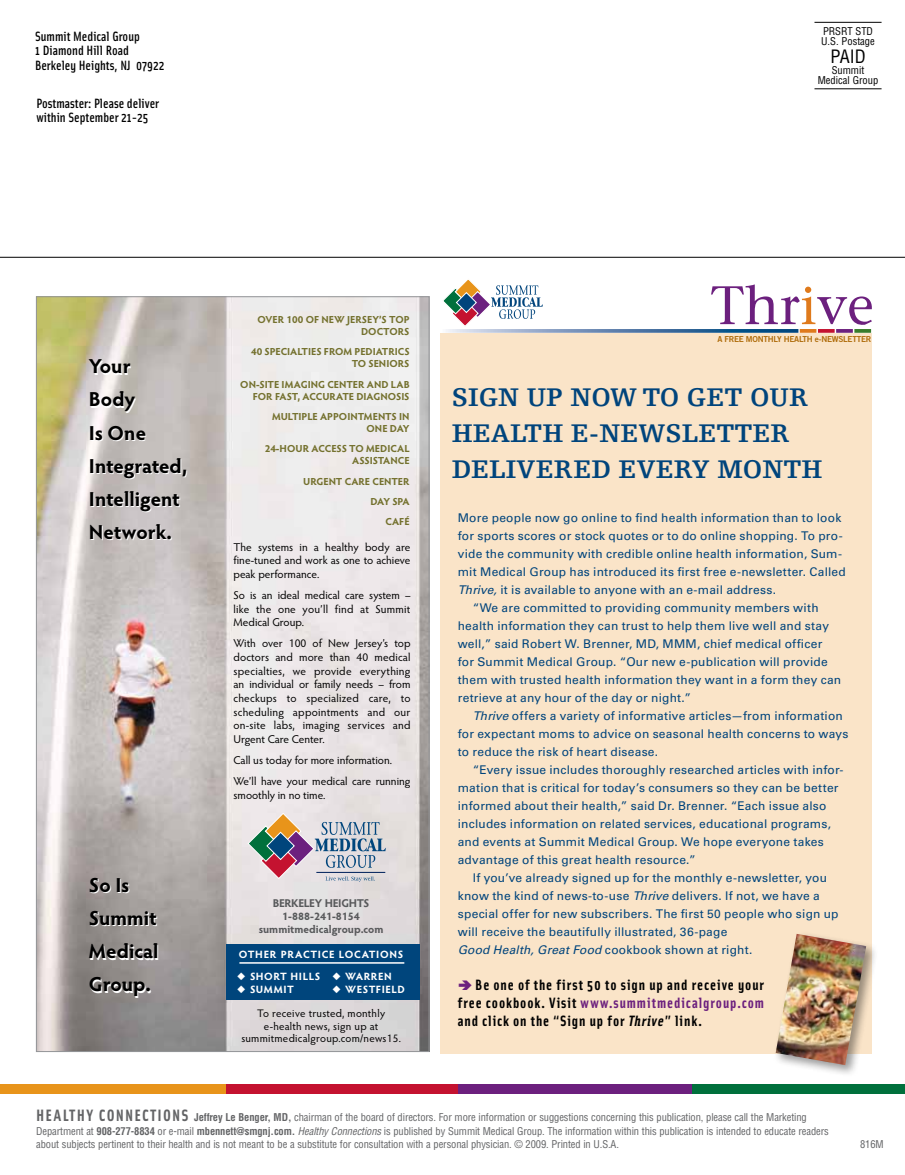
<style>
.page{position:relative;width:905px;height:1175px;background:#fff}
.page>*{position:absolute;margin:0;border:0;box-sizing:border-box;transform-origin:0 0}
.t1{font:500 54px "Stone Serif Std";color:#6c207e}
.t2{font:700 27px/36px "Egyptienne FLT Std";color:#00447c}
.t3{font:700 20.25px/33.2px "Hypatia Sans Pro";color:#000}
.t4{font:condensed 18px "Helvetica LT Std";color:#000}
.t5{font:700 16.5px "Solex OT";letter-spacing:.07em;color:#636466}
.t6{font:700 15px/18px "Solex OT";letter-spacing:.06em;color:#000;text-align:justify}
.t7{font:500 13.5px/14.2px "Solex OT";color:#000}
.t8{font:12px "Univers LT Std";letter-spacing:.015em;color:#00447c}
.t9{font:11.4px/13.6px "Hypatia Sans Pro";color:#000;text-align:justify}
.t10{font:700 11.4px "Hypatia Sans Pro";letter-spacing:-.035em;color:#58595b}
.t11{font:10.95px/12.5px "Hypatia Sans Pro";letter-spacing:.025em;color:#000;text-align:center}
.t12{font:700 10.95px/13.2px "Hypatia Sans Pro";color:#58595b;text-align:center}
.t13{font:700 10.65px "Hypatia Sans Pro";letter-spacing:.05em;color:#fff}
.t14{font:condensed 10.5px/13.5px "Helvetica LT Std";letter-spacing:-.01em;color:#636466}
.t15{font:condensed 10.5px/10.5px "Helvetica LT Std";color:#000}
.t16{font:700 10.2px/12.1px "Hypatia Sans Pro";letter-spacing:-.005em;color:#74712e;text-align:right}
.t17{font:8.25px "Trade Gothic LT Std Bd 2";letter-spacing:-.03em;color:#b06e0e}
.s1{color:#df7a1c}
.s2{font-style:italic}
.s3{color:#6c207e}
.s4{font-weight:700}
</style>
<div class="page">
<div style="left:440px;top:333px;width:431px;height:720px;background:#fae4c8"></div>
<hr style="left:814px;top:22px;width:67px;height:1px;background:#000">
<hr style="left:814px;top:89px;width:67px;height:1px;background:#000">
<hr style="left:0;top:257px;width:904px;height:1px;background:#000">
<div style="left:679px;top:1084px;width:225px;height:10px;background:#00703c"></div>
<div style="left:452px;top:1084px;width:240px;height:10px;background:#6c207e"></div>
<div style="left:218px;top:1084px;width:240px;height:10px;background:#c41230"></div>
<div style="left:0;top:1084px;width:226px;height:10px;background:#e8941a"></div>
<svg style="left:443px;top:279px;width:100px;height:47px"></svg>
<svg style="left:38px;top:298px;width:389px;height:752px;background:#c9c6c5"></svg>
<div style="left:772px;top:930px;width:105px;height:146px;background:#000;opacity:.4"></div>
<img style="left:775px;top:933px;width:91px;height:132px">
<svg style="left:446px;top:329px;width:352px;height:4px"></svg>
<svg style="left:799px;top:329px;width:17px;height:4px"></svg>
<svg style="left:818px;top:329px;width:16px;height:4px"></svg>
<svg style="left:836px;top:329px;width:16px;height:4px"></svg>
<svg style="left:854px;top:329px;width:17px;height:4px"></svg>
<p class="t7" style="left:35px;top:29px;width:131px">Summit Medical Group<br>1 Diamond Hill Road<br>Berkeley H eights, NJ 07922</p>
<p class="t7" style="left:37px;top:96px;width:124px">Postmaster: Please deliver within September 21-25</p>
<p class="t15" style="left:821px;top:25px;width:55px">PRSRT STD<br>U.S. Postage</p>
<h3 class="t4" style="left:830px;top:45px;width:37px">PAID</h3>
<p class="t15" style="left:817px;top:64px;width:62px;text-align:center">Summit<br>Medical Group</p>
<h3 class="t3" style="left:89px;top:349px;width:100px">Your<br>Body<br>Is One<br>Integrated,<br>Intelligent<br>Network.</h3>
<h3 class="t3" style="left:89px;top:867px;width:71px">So Is<br>Summit<br>Medical<br>Group.</h3>
<p class="t16" style="left:257px;top:313px;width:154px">OVER 100 OF NEW JERSEY’S TOP<br>DOCTORS</p>
<p class="t16" style="left:251px;top:345px;width:160px">40 SPECIALTIES FROM PEDIATRICS<br>TO SENIORS</p>
<p class="t16" style="left:240px;top:377px;width:171px">ON-SITE IMAGING CENTER AND LAB<br>FOR FAST, ACCURATE DIAGNOSIS</p>
<p class="t16" style="left:272px;top:410px;width:139px">MULTIPLE APPOINTMENTS IN<br>ONE DAY</p>
<p class="t16" style="left:265px;top:442px;width:146px">24-HOUR ACCESS TO MEDICAL<br>ASSISTANCE</p>
<p class="t16" style="left:303px;top:470px;width:108px;line-height:20.2px">URGENT CARE CENTER<br>DAY SPA<br>CAFÉ</p>
<p class="t9" style="left:233px;top:539px;width:178px">The systems in a healthy body are fine-tuned and work as one to achieve peak performance.</p>
<p class="t9" style="left:233px;top:588px;width:178px">So is an ideal medical care system – like the one you’ll find at Summit Medical Group.</p>
<p class="t9" style="left:233px;top:636px;width:178px">With over 100 of New Jersey’s top doctors and more than 40 medical specialties, we provide everything an individual or family needs – from checkups to specialized care, to scheduling appointments and our on-site labs, imaging services and Urgent Care Center.</p>
<p class="t9" style="left:233px;top:749px;width:178px;line-height:21.1px">Call us today for more information.<br>We’ll have your medical care running</p>
<p class="t9" style="left:233px;top:787px;width:94px">smoothly in no time.</p>
<p class="t10" style="left:273px;top:894px;width:98px">BERKELEY HEIGHTS</p>
<p class="t12" style="left:259px;top:908px;width:126px">1-888-241-8154 summitmedicalgroup.com</p>
<p class="t13" style="left:239px;top:946px;width:166px">OTHER PRACTICE LOCATIONS</p>
<p class="t13" style="left:237px;top:968px;width:156px">◆ SHORT HILLS ◆ WARREN</p>
<p class="t13" style="left:237px;top:982px;width:58px">◆ SUMMIT</p>
<p class="t13" style="left:332px;top:982px;width:74px">◆ WESTFIELD</p>
<p class="t11" style="left:241px;top:1007px;width:161px">To receive trusted, monthly e-health news, sign up at summitmedicalgroup.com/news15.</p>
<h1 class="t1" style="left:711px;top:273px;width:164px">Thr<span class="s1">i</span>ve</h1>
<p class="t17" style="left:717px;top:334px;width:155px">A FREE MONTHLY HEALTH e-NEWSLETTER</p>
<h2 class="t2" style="left:452px;top:379px;width:356px">SIGN UP NOW TO GET OUR<br>HEALTH E-NEWSLETTER<br>DELIVERE</h2>
<h2 class="t2" style="left:591px;top:451px;width:232px">D EVERY MONTH</h2>
<p class="t8" style="left:458px;top:511px;width:385px">More people now go online to find health information than to look</p>
<p class="t8" style="left:458px;top:529px;width:386px">for sports scores or stock quotes or to do online shopping. To pro-</p>
<p class="t8" style="left:458px;top:547px;width:386px">vide the community with credible online health information, Sum-</p>
<p class="t8" style="left:458px;top:565px;width:389px">mit Medical Group has introduced its first free e-newsletter. Called</p>
<p class="t8" style="left:458px;top:583px;width:320px"><span class="s2">Thrive,</span> it is available to anyone with an e-mail address.</p>
<p class="t8" style="left:472px;top:601px;width:347px">“We are committed to providing community members with</p>
<p class="t8" style="left:458px;top:619px;width:373px">health information they can trust to help them live well and stay</p>
<p class="t8" style="left:458px;top:637px;width:366px">well,” said Robert W. Brenner, MD, MMM, chief medical officer</p>
<p class="t8" style="left:458px;top:655px;width:371px">for Summit Medical Group. “Our new e-publication will provide</p>
<p class="t8" style="left:458px;top:673px;width:385px">them with trusted health information they want in a form they can</p>
<p class="t8" style="left:458px;top:691px;width:235px">retrieve at any hour of the day or night.”</p>
<p class="t8" style="left:472px;top:709px;width:371px"><span class="s2">Thrive</span> offers a variety of informative articles—from information</p>
<p class="t8" style="left:458px;top:727px;width:392px">for expectant moms to advice on seasonal health concerns to ways</p>
<p class="t8" style="left:458px;top:745px;width:202px">to reduce the risk of heart disease.</p>
<p class="t8" style="left:472px;top:763px;width:372px">“Every issue includes thoroughly researched articles with infor-</p>
<p class="t8" style="left:458px;top:781px;width:382px">mation that is critical for today’s consumers so they can be better</p>
<p class="t8" style="left:458px;top:799px;width:370px">informed about their health,” said Dr. Brenner. “Each issue also</p>
<p class="t8" style="left:458px;top:817px;width:375px">includes information on related services, educational programs,</p>
<p class="t8" style="left:458px;top:835px;width:367px">and events at Summit Medical Group. We hope everyone takes</p>
<p class="t8" style="left:458px;top:853px;width:239px">advantage of this great health resource.”</p>
<p class="t8" style="left:472px;top:871px;width:356px">If you’ve already signed up for the monthly e-newsletter, you</p>
<p class="t8" style="left:458px;top:889px;width:364px">know the kind of news-to-use <span class="s2">Thrive</span> delivers. If not, we have a</p>
<p class="t8" style="left:458px;top:907px;width:382px">special offer for new subscribers. The first 50 people who sign up</p>
<p class="t8" style="left:458px;top:925px;width:271px">will receive the beautifully illustrated, 36-page</p>
<p class="t8" style="left:458px;top:943px;width:296px"><span class="s2">Good Health, Great Food</span> cookbook shown at right.</p>
<p class="t6" style="left:457px;top:975px;width:308px;text-indent:18px">Be one of the first 50 to sign up and receive your free cookbook. Visit <span class="s3">www.summitmedicalgroup.com </span>and click on the “Sign up for <span class="s2">Thrive</span>” link.</p>
<h3 class="t5" style="left:36px;top:1104px;width:43px">Healthy</h3>
<h3 class="t5" style="left:99px;top:1104px;width:52px">Conn ections</h3>
<p class="t14" style="left:36px;top:1110px;width:794px;text-indent:158px"><span class="s4">Jeffrey Le Benger, MD,</span> chairman of the board of directors. For more information or suggestions concerning this publication, please call the Marketing<br>Department at <span class="s4">908-277-8834</span> or e-mail <span class="s4">mbennett@smgnj.com.</span> <span class="s2">Healthy Connections</span> is published by Summit Medical Group. The information within this publication is intended to educate readers about subjects pertinent to their health and is not meant to be a substitute for consultation with a personal physician. © 2009. Printed in U.S.A.</p>
<p class="t14" style="left:860px;top:1137px;width:25px">816M</p>
</div>
